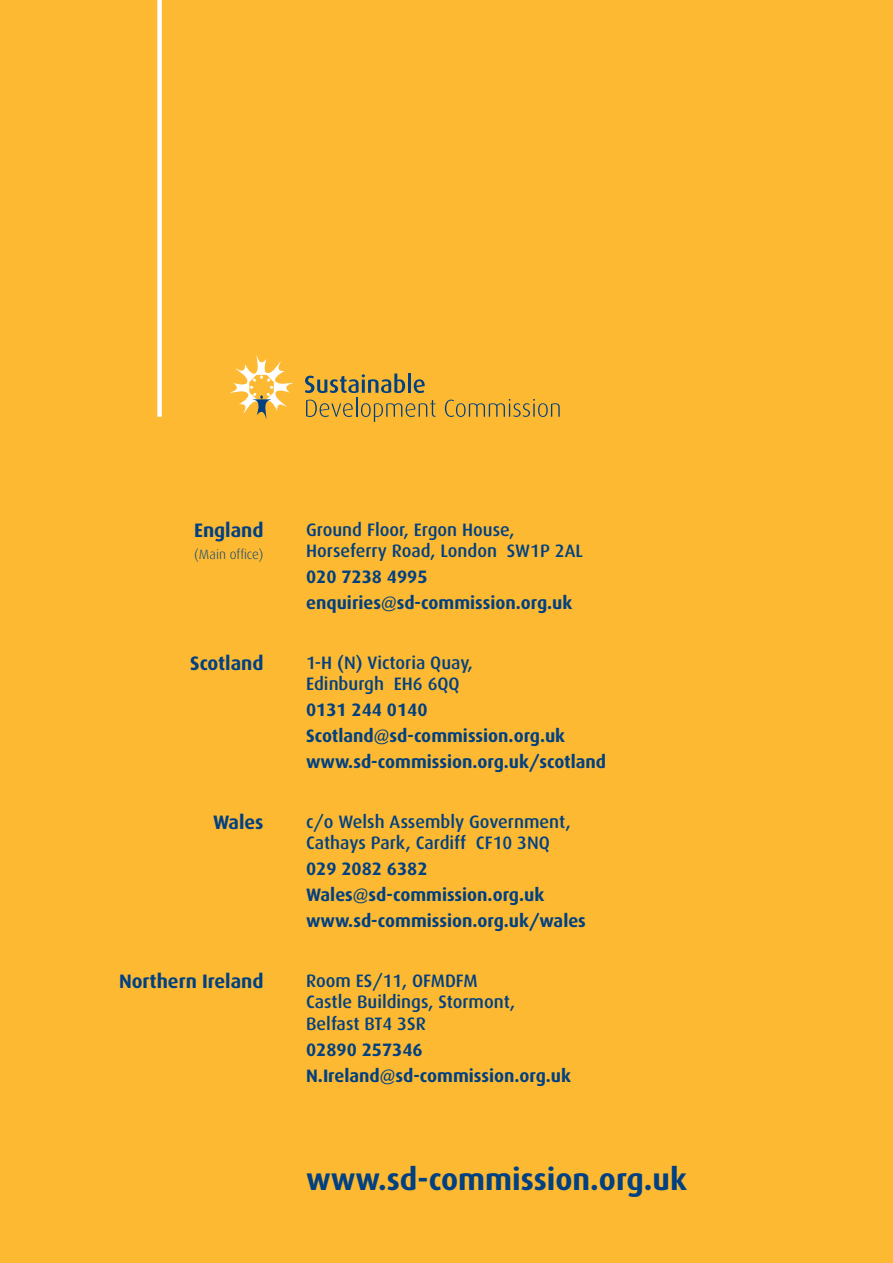
<style>
.page{position:relative;width:893px;height:1263px;background:#fdb931}
.page>*{position:absolute;margin:0;border:0;box-sizing:border-box;transform-origin:0 0}
.t1{font:700 30.75px "Dax";color:#014081}
.t2{font:700 19.5px "Dax";color:#014081}
.t3{font:700 18px/25.8px "Dax";color:#014081}
.t4{font:500 18px/21.6px "Dax";color:#014081}
.t5{font:300 13.5px "Dax";color:#014081}
</style>
<div class="page">
<div style="left:157px;top:0;width:5px;height:417px;background:#fff"></div>
<svg style="left:230px;top:356px;width:63px;height:62px"></svg>
<svg style="left:305px;top:373px;width:100px;height:20px"></svg>
<hr style="left:408px;top:373px;width:3px;height:20px;background:#014081">
<svg style="left:414px;top:379px;width:11px;height:14px"></svg>
<svg style="left:306px;top:400px;width:47px;height:17px"></svg>
<hr style="left:356px;top:397px;width:2px;height:20px;background:#014081">
<svg style="left:361px;top:400px;width:75px;height:22px"></svg>
<svg style="left:445px;top:399px;width:115px;height:18px"></svg>
<p class="t2" style="left:194px;top:519px;width:71px">England</p>
<p class="t5" style="left:194px;top:546px;width:71px">(Main office)</p>
<p class="t4" style="left:306px;top:519px;width:278px">Ground Floor, Ergon House,<br>Horseferry Road, London SW1P 2AL</p>
<p class="t3" style="left:306px;top:564px;width:268px">020 7238 4995 enquiries@sd-commission.org.uk</p>
<p class="t2" style="left:190px;top:652px;width:75px">Scotland</p>
<p class="t4" style="left:306px;top:652px;width:168px">1-H (N) Victoria Quay,<br>Edinburgh EH6 6QQ</p>
<p class="t3" style="left:306px;top:697px;width:302px">0131 244 0140<br>Scotland@sd-commission.org.uk www.sd-commission.org.uk/scotland</p>
<p class="t2" style="left:213px;top:811px;width:52px">Wales</p>
<p class="t4" style="left:306px;top:811px;width:266px">c/o Welsh Assembly Government,<br>Cathays Park, Cardiff CF10 3NQ</p>
<p class="t3" style="left:306px;top:856px;width:281px">029 2082 6382<br>Wales@sd-commission.org.uk www.sd-commission.org.uk/wales</p>
<p class="t2" style="left:119px;top:970px;width:146px">Northern Ireland</p>
<p class="t4" style="left:306px;top:970px;width:211px">Room ES/11, OFMDFM<br>Castle Buildings, Stormont,<br>Belfast BT4 3SR</p>
<p class="t3" style="left:306px;top:1037px;width:266px">02890 257346<br>N.Ireland@sd-commission.org.uk</p>
<h1 class="t1" style="left:306px;top:1161px;width:382px">www.sd-commission.org.uk</h1>
</div>
